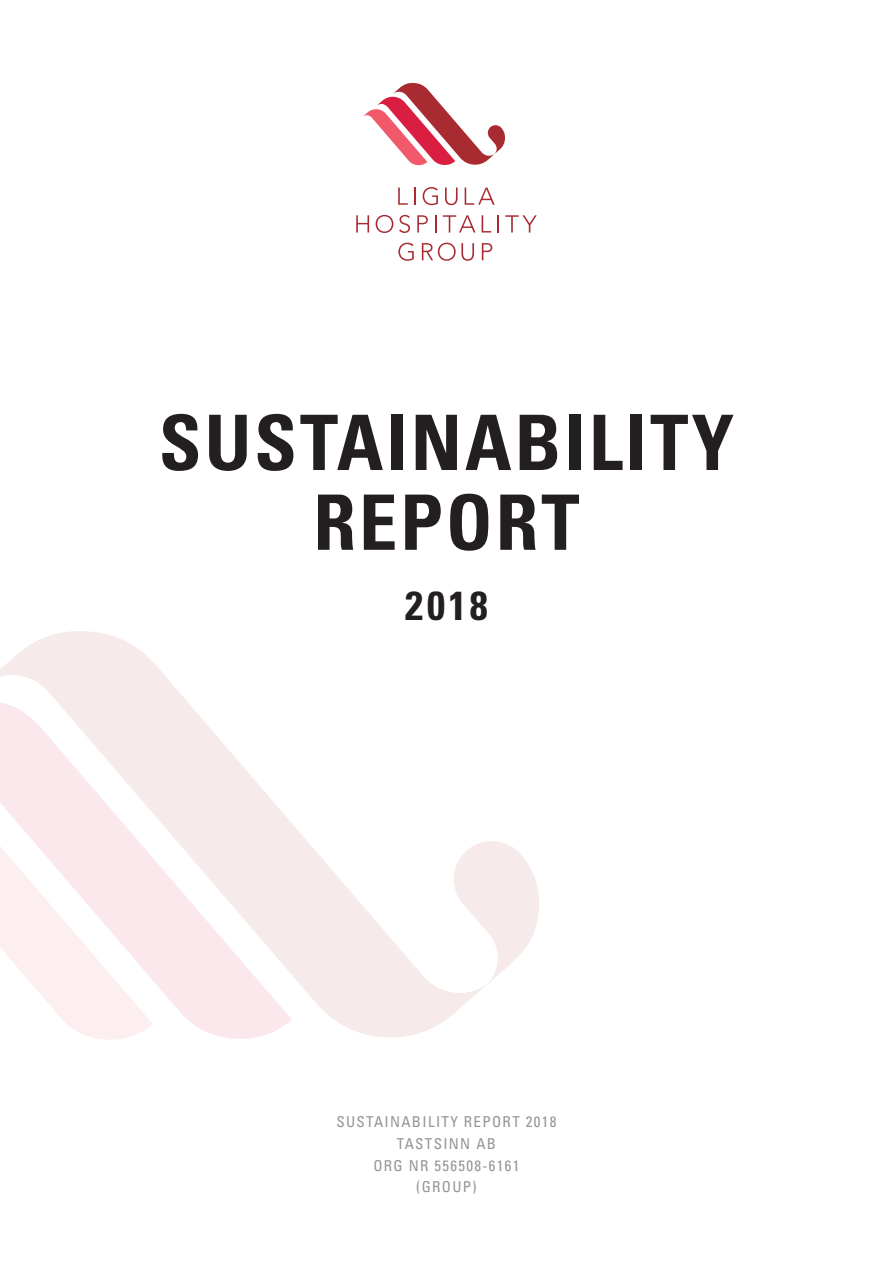
<style>
.page{position:relative;width:893px;height:1263px;background:#fff}
.page>*{position:absolute;margin:0;border:0;box-sizing:border-box;transform-origin:0 0}
.t1{font:700 condensed 76.5px/79.8px "Univers LT Std";letter-spacing:.04em;color:#231f20;text-align:center}
.t2{font:700 condensed 40.5px "Univers LT Std";color:#231f20}
.t3{font:condensed 15px/21.8px "Univers LT Std";letter-spacing:.09em;color:#939598;text-align:center}
</style>
<div class="page">
<svg style="left:0;top:631px;width:484px;height:407px"></svg>
<svg style="left:453px;top:840px;width:86px;height:147px"></svg>
<svg style="left:0;top:698px;width:292px;height:341px;fill:#fbeaec"></svg>
<svg style="left:0;top:761px;width:153px;height:279px"></svg>
<svg style="left:363px;top:83px;width:142px;height:82px"></svg>
<svg style="left:398px;top:187px;width:10px;height:18px"></svg>
<svg style="left:414px;top:187px;width:2px;height:18px"></svg>
<svg style="left:423px;top:187px;width:15px;height:18px"></svg>
<svg style="left:445px;top:187px;width:13px;height:18px"></svg>
<svg style="left:465px;top:187px;width:30px;height:18px"></svg>
<svg style="left:356px;top:215px;width:13px;height:18px"></svg>
<svg style="left:376px;top:215px;width:17px;height:18px"></svg>
<svg style="left:399px;top:215px;width:11px;height:18px"></svg>
<svg style="left:417px;top:215px;width:11px;height:18px"></svg>
<svg style="left:435px;top:215px;width:2px;height:18px"></svg>
<svg style="left:443px;top:215px;width:32px;height:18px"></svg>
<svg style="left:482px;top:215px;width:9px;height:18px"></svg>
<svg style="left:497px;top:215px;width:2px;height:18px"></svg>
<svg style="left:505px;top:215px;width:32px;height:18px"></svg>
<svg style="left:398px;top:243px;width:16px;height:18px"></svg>
<svg style="left:422px;top:243px;width:52px;height:18px"></svg>
<svg style="left:482px;top:243px;width:10px;height:17px"></svg>
<h1 class="t1" style="left:159px;top:403px;width:577px">SUSTAINABILITY<br>REPORT</h1>
<h2 class="t2" style="left:405px;top:581px;width:84px">2018</h2>
<p class="t3" style="left:336px;top:1111px;width:222px">SUSTAINABILITY REPORT 2018<br>TASTSINN AB<br>ORG NR 556508-6161<br>(GROUP)</p>
</div>
